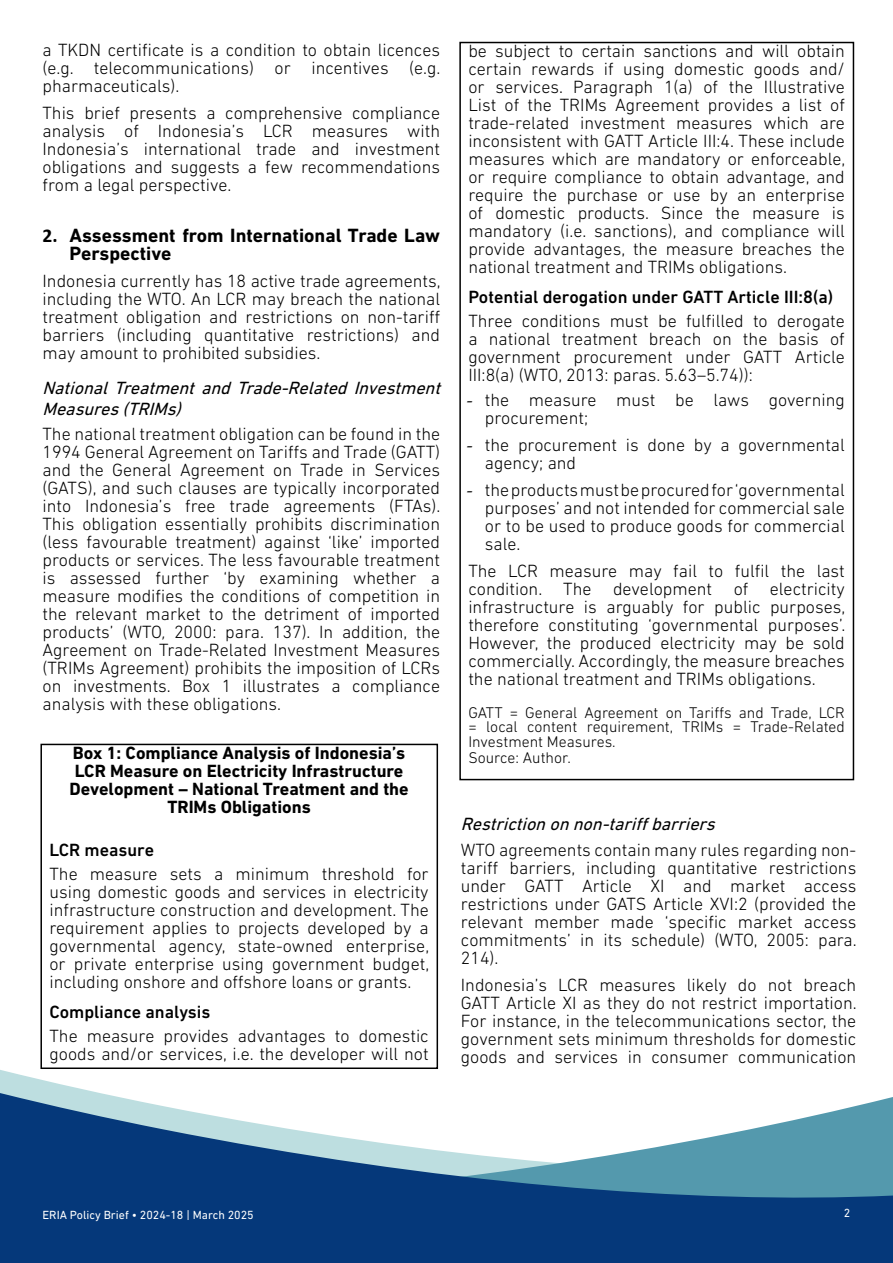
<style>
.page{position:relative;width:893px;height:1263px;background:#fff}
.page>*{position:absolute;margin:0;border:0;box-sizing:border-box;transform-origin:0 0}
.t1{font:700 19.5px/18px "DIN Next LT Pro";color:#000}
.t2{font:300 18px/18px "DIN Next LT Pro";color:#000;text-align:justify}
.t3{font:700 18px/18px "DIN Next LT Pro";color:#000;text-align:center}
.t4{font:italic 18px/21px "DIN Next LT Pro";color:#000}
.t5{font:500 18px "DIN Next LT Pro";color:#000}
.t6{font:300 15.75px/13.5px "DIN Next LT Pro";color:#000}
.t7{font:12px "DIN Next LT Pro";color:#fff}
.s1{font-family:"Calibri"}
.s2{font-style:italic}
.s3{font-family:"Palatino Linotype";font-weight:400}
</style>
<div class="page">
<svg style="left:0;top:1070px;width:99px;height:23px"></svg>
<svg style="left:0;top:1093px;width:893px;height:170px;fill:#05387a"></svg>
<div style="left:40px;top:744px;width:398px;height:325px;border:2px solid #000"></div>
<div style="left:459px;top:42px;width:395px;height:738px;border:2px solid #000"></div>
<p class="t2" style="left:43px;top:41px;width:399px">a TKDN certificate is a condition to obtain licences (e.g. telecommunications) or incentives (e.g. pharmaceuticals).</p>
<p class="t2" style="left:43px;top:104px;width:399px">This brief presents a comprehensive compliance analysis of Indonesia’s LCR measures with Indonesia’s international trade and investment obligations and suggests a few recommendations from a legal perspective.</p>
<p class="t1" style="left:70px;top:226px;width:372px;text-indent:-27px"><span class="s1">2.</span> Assessment from International Trade Law<br>Perspective</p>
<p class="t2" style="left:43px;top:272px;width:399px">Indonesia currently has 18 active trade agreements, including the WTO. An LCR may breach the national treatment obligation and restrictions on non-tariff barriers (including quantitative restrictions) and may amount to prohibited subsidies.</p>
<p class="t4" style="left:43px;top:377px;width:405px">National Treatment and Trade-Related Investment<br>Measures(TRIMs)</p>
<p class="t2" style="left:43px;top:425px;width:399px">The national treatment obligation can be found in the 1994 General Agreement on Tariffs and Trade (GATT) and the General Agreement on Trade in Services (GATS), and such clauses are typically incorporated into Indonesia’s free trade agreements (FTAs).<br>This obligation essentially prohibits discrimination (less favourable treatment) against ‘like’ imported products or services. The less favourable treatment is assessed further ‘by examining whether a measure modifies the conditions of competition in the relevant market to the detriment of imported products’ (WTO<span class="s2">,</span> 2000: para. 137). In addition, the Agreement on Trade-Related Investment Measures (TRIMs Agreement) prohibits the imposition of LCRs on investments. Box 1 illustrates a compliance analysis with these obligations.</p>
<p class="t3" style="left:69px;top:743px;width:341px">Box 1: Compliance Analysis of Indonesia’s LCR Measure on Electricity Infrastructure Development – National Treatment and the TRIMs Obligations</p>
<p class="t5" style="left:49px;top:840px;width:106px">LCR measure</p>
<p class="t2" style="left:49px;top:865px;width:381px">The measure sets a minimum threshold for using domestic goods and services in electricity infrastructure construction and development. The requirement applies to projects developed by a governmental agency, state-owned enterprise, or private enterprise using government budget, including onshore and offshore loans or grants.</p>
<p class="t5" style="left:49px;top:1002px;width:163px">Compliance analysis</p>
<p class="t2" style="left:49px;top:1027px;width:381px">The measure provides advantages to domestic goods and/or services, i.e. the developer will not</p>
<p class="t2" style="left:468px;top:41px;width:378px">be subject to certain sanctions and will obtain certain rewards if using domestic goods and/ or services. Paragraph 1(a) of the Illustrative List of the TRIMs Agreement provides a list of trade-related investment measures which are inconsistent with GATT Article III:4. These include measures which are mandatory or enforceable, or require compliance to obtain advantage, and require the purchase or use by an enterprise of domestic products. Since the measure is mandatory (i.e. sanctions), and compliance will provide advantages, the measure breaches the national treatment and TRIMs obligations.</p>
<p class="t5" style="left:468px;top:286px;width:366px">Potential derogation under GATT Article III:8(a)</p>
<p class="t2" style="left:468px;top:311px;width:378px">Three conditions must be fulfilled to derogate a national treatment breach on the basis of government procurement under GATT Article III:8(a) (WTO, 2013: paras. 5.63–5.74)):</p>
<p class="t2" style="left:485px;top:391px;width:362px;text-indent:-18px"><span class="s3">-</span> the measure must be laws governing procurement;</p>
<p class="t2" style="left:485px;top:436px;width:361px;text-indent:-18px"><span class="s3">-</span> the procurement is done by a governmental agency; and</p>
<p class="t2" style="left:485px;top:481px;width:362px;text-indent:-18px"><span class="s3">-</span> the products must be procured for ‘governmental purposes’ and not intended for commercial sale or to be used to produce goods for commercial sale.</p>
<p class="t2" style="left:468px;top:562px;width:378px">The LCR measure may fail to fulfil the last condition. The development of electricity infrastructure is arguably for public purposes, therefore constituting ‘governmental purposes’.<br>However, the produced electricity may be sold commercially. Accordingly, the measure breaches the national treatment and TRIMs obligations.</p>
<p class="t6" style="left:468px;top:706px;width:378px">GATT = General Agreement on Tariffs and Trade, LCR = local content requirement, TRIMs = Trade-Related</p>
<p class="t6" style="left:468px;top:734px;width:149px">Investment Measures.</p>
<p class="t6" style="left:468px;top:751px;width:104px">Source: Author.</p>
<p class="t4" style="left:461px;top:813px;width:261px">Restrictiononnon-tariff barriers</p>
<p class="t2" style="left:461px;top:840px;width:397px">WTO agreements contain many rules regarding non&shy;tariff barriers, including quantitative restrictions under GATT Article XI and market access restrictions under GATS Article XVI:2 (provided the relevant member made ‘specific market access commitments’ in its schedule) (WTO, 2005: para.<br>214).</p>
<p class="t2" style="left:461px;top:975px;width:397px">Indonesia’s LCR measures likely do not breach GATT Article XI as they do not restrict importation.<br>For instance, in the telecommunications sector, the government sets minimum thresholds for domestic goods and services in consumer communication</p>
<p class="t7" style="left:43px;top:1208px;width:213px">ERIA Policy Brief • 2024-18 | March 2025</p>
<p class="t7" style="left:844px;top:1205px;width:8px">2</p>
</div>
